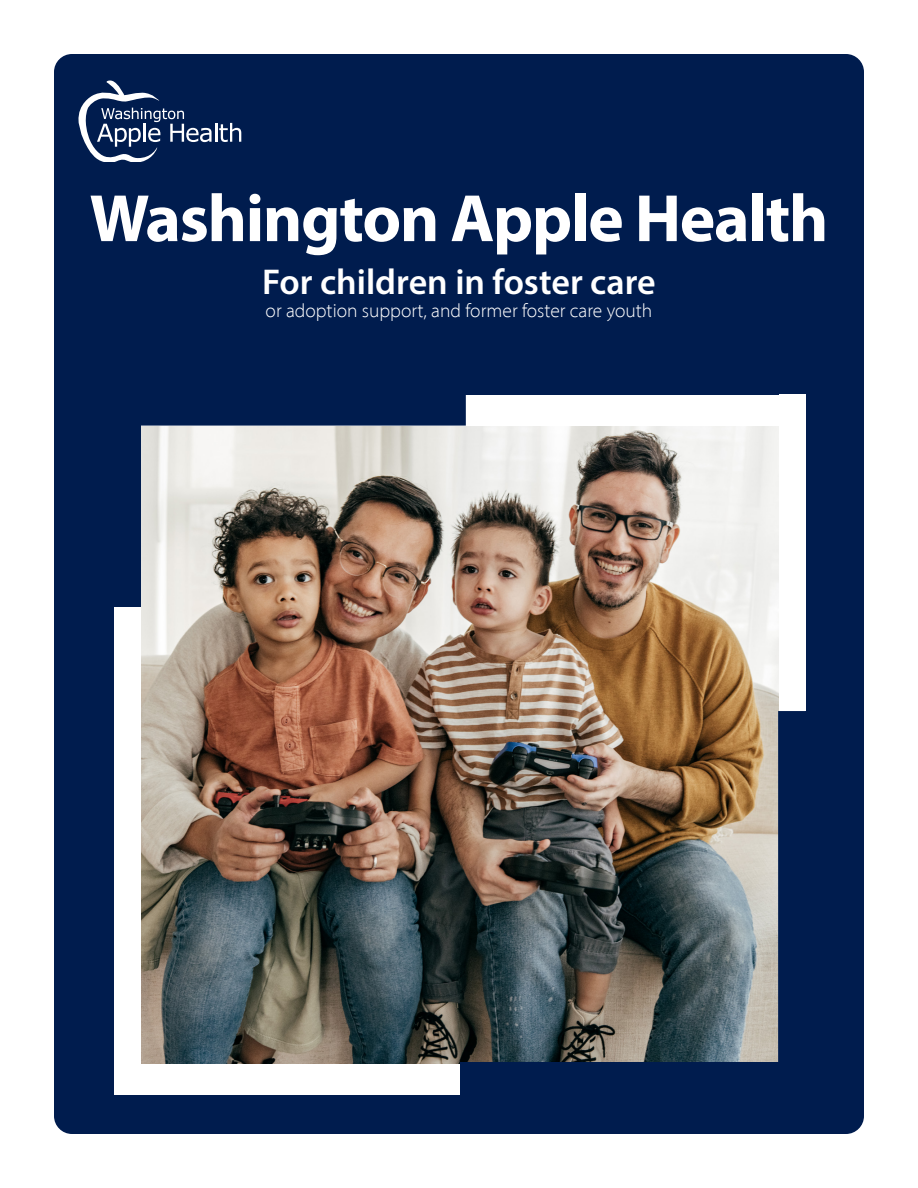
<style>
.page{position:relative;width:918px;height:1188px;background:#fff}
.page>*{position:absolute;margin:0;border:0;box-sizing:border-box;transform-origin:0 0}
.H1_-_Cover_Welcome{font:700 67.5px "Myriad Pro";letter-spacing:-.02em;color:#fff}
.H2_-_Cover_Welcome{font:600 36px "Myriad Pro";color:#fff}
.H3_-_Cover_Title{font:300 19.5px "Myriad Pro";color:#fff}
</style>
<div class="page">
<div style="left:54px;top:54px;width:810px;height:1080px;background:#001c4e;border-radius:18px"></div>
<svg style="left:79px;top:80px;width:162px;height:82px"></svg>
<img style="left:141px;top:426px;width:638px;height:638px">
<div style="left:114px;top:598px;width:27px;height:495px;background:#fff"></div>
<div style="left:114px;top:1064px;width:691px;height:30px;background:#fff"></div>
<div style="left:114px;top:395px;width:692px;height:31px;background:#fff"></div>
<div style="left:779px;top:395px;width:27px;height:701px;background:#fff"></div>
<div style="left:103px;top:335px;width:38px;height:272px;background:#001c4e"></div>
<div style="left:141px;top:395px;width:325px;height:31px;background:#001c4e"></div>
<div style="left:778px;top:711px;width:27px;height:351px;background:#001c4e"></div>
<div style="left:460px;top:1062px;width:371px;height:39px;background:#001c4e"></div>
<div style="left:805px;top:711px;width:15px;height:393px;background:#001c4e"></div>
<p class="H1_-_Cover_Welcome" style="left:90px;top:174px;width:740px">Washington Apple Health</p>
<p class="H2_-_Cover_Welcome" style="left:262px;top:259px;width:395px">For children in foster care</p>
<p class="H3_-_Cover_Title" style="left:266px;top:299px;width:388px">or adoption support, and former foster care youth</p>
</div>
